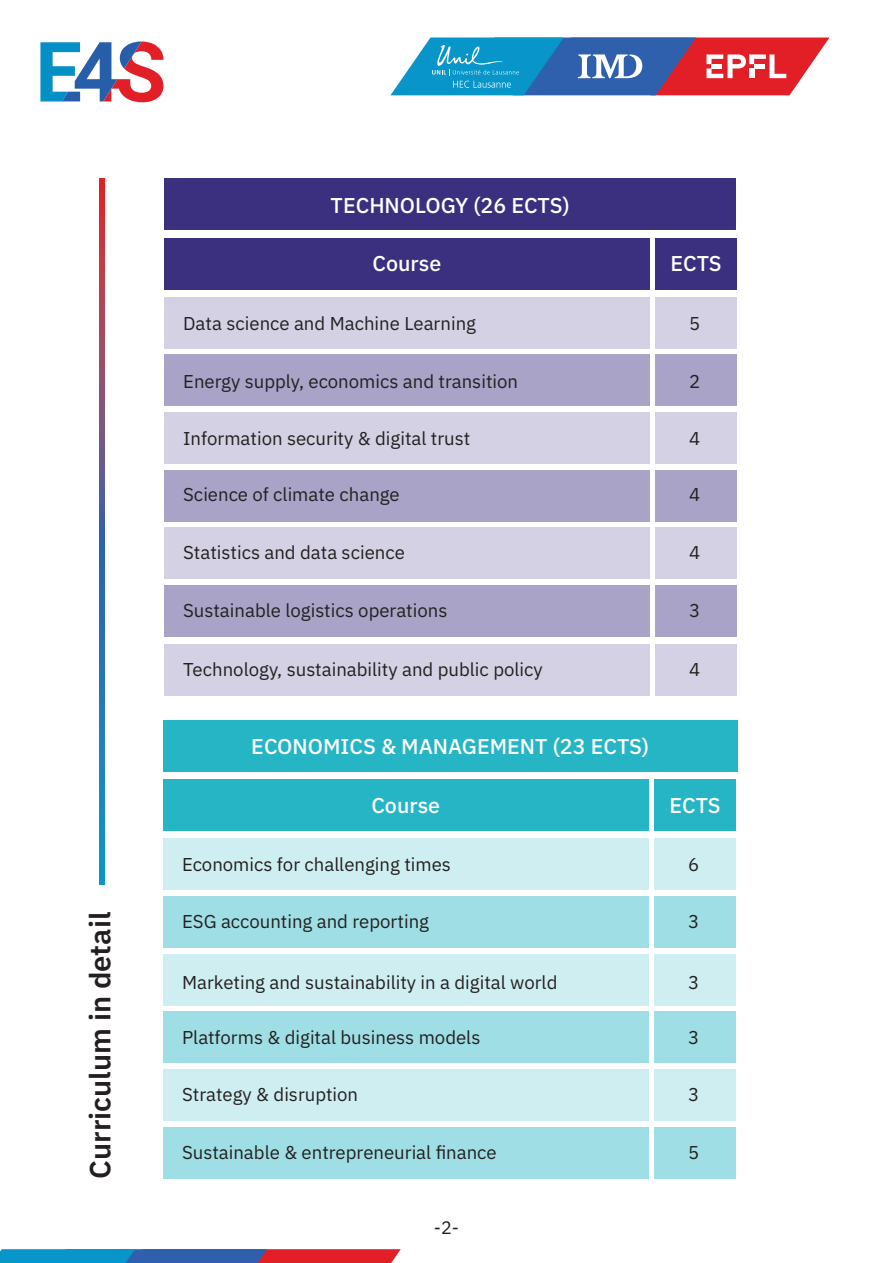
<style>
.page{position:relative;width:893px;height:1263px;background:#fff}
.page>*{position:absolute;margin:0;border:0;box-sizing:border-box;transform-origin:0 0}
.t1{font:600 29.1px "IBM Plex Sans";color:#231f20}
.t2{font:500 21.45px "IBM Plex Sans";color:#fff}
.t3{font:18.6px "IBM Plex Sans";color:#231f20}
.t4{font:18px "IBM Plex Sans";color:#231f20}
</style>
<div class="page">
<svg style="left:40px;top:41px;width:124px;height:61px"></svg>
<svg style="left:390px;top:38px;width:439px;height:57px;background:#77799e"></svg>
<svg style="left:0;top:1249px;width:401px;height:14px;background:#625e8a"></svg>
<div style="left:164px;top:238px;width:485px;height:52px;background:#3b2f80"></div>
<div style="left:164px;top:178px;width:572px;height:52px;background:#3b2f80"></div>
<div style="left:655px;top:238px;width:81px;height:52px;background:#3b2f80"></div>
<div style="left:164px;top:297px;width:485px;height:52px;background:#d3d1e3"></div>
<div style="left:164px;top:354px;width:485px;height:52px;background:#a8a3c7"></div>
<div style="left:164px;top:412px;width:485px;height:52px;background:#d3d1e3"></div>
<div style="left:164px;top:470px;width:485px;height:52px;background:#a8a3c7"></div>
<div style="left:164px;top:527px;width:485px;height:52px;background:#d3d1e3"></div>
<div style="left:164px;top:585px;width:485px;height:52px;background:#a8a3c7"></div>
<div style="left:655px;top:297px;width:81px;height:52px;background:#d3d1e3"></div>
<div style="left:655px;top:354px;width:81px;height:52px;background:#a8a3c7"></div>
<div style="left:655px;top:412px;width:81px;height:52px;background:#d3d1e3"></div>
<div style="left:655px;top:470px;width:81px;height:52px;background:#a8a3c7"></div>
<div style="left:655px;top:527px;width:81px;height:52px;background:#d3d1e3"></div>
<div style="left:655px;top:585px;width:81px;height:52px;background:#a8a3c7"></div>
<div style="left:164px;top:644px;width:485px;height:52px;background:#d3d1e3"></div>
<div style="left:655px;top:644px;width:81px;height:52px;background:#d3d1e3"></div>
<div style="left:163px;top:779px;width:485px;height:52px;background:#26b5c5"></div>
<div style="left:163px;top:720px;width:574px;height:52px;background:#26b5c5"></div>
<div style="left:654px;top:779px;width:81px;height:52px;background:#26b5c5"></div>
<div style="left:163px;top:838px;width:485px;height:52px;background:#cfeef2"></div>
<div style="left:163px;top:896px;width:485px;height:52px;background:#9fdee5"></div>
<div style="left:163px;top:954px;width:485px;height:52px;background:#cfeef2"></div>
<div style="left:163px;top:1011px;width:485px;height:52px;background:#9fdee5"></div>
<div style="left:163px;top:1069px;width:485px;height:52px;background:#cfeef2"></div>
<div style="left:163px;top:1127px;width:485px;height:52px;background:#9fdee5"></div>
<div style="left:654px;top:838px;width:81px;height:52px;background:#cfeef2"></div>
<div style="left:654px;top:896px;width:81px;height:52px;background:#9fdee5"></div>
<div style="left:654px;top:954px;width:81px;height:52px;background:#cfeef2"></div>
<div style="left:654px;top:1011px;width:81px;height:52px;background:#9fdee5"></div>
<div style="left:654px;top:1069px;width:81px;height:52px;background:#cfeef2"></div>
<div style="left:654px;top:1127px;width:81px;height:52px;background:#9fdee5"></div>
<svg style="left:99px;top:178px;width:6px;height:706px;background:#5c6190"></svg>
<h1 class="t1" style="left:77px;top:1179px;width:268px;rotate:-90deg">Curriculum in detail</h1>
<p class="t2" style="left:331px;top:188px;width:241px">TECHNOLOGY (26 ECTS)</p>
<p class="t2" style="left:372px;top:247px;width:70px">Course</p>
<p class="t2" style="left:670px;top:247px;width:53px">ECTS</p>
<p class="t3" style="left:183px;top:309px;width:294px">Data science and Machine Learning</p>
<p class="t3" style="left:689px;top:309px;width:13px">5</p>
<p class="t3" style="left:183px;top:367px;width:336px">Energy supply, economics and transition</p>
<p class="t3" style="left:689px;top:367px;width:13px">2</p>
<p class="t3" style="left:183px;top:424px;width:289px">Information security &amp; digital trust</p>
<p class="t3" style="left:689px;top:424px;width:13px">4</p>
<p class="t3" style="left:183px;top:481px;width:218px">Science of climate change</p>
<p class="t3" style="left:689px;top:481px;width:13px">4</p>
<p class="t3" style="left:183px;top:538px;width:223px">Statistics and data science</p>
<p class="t3" style="left:689px;top:538px;width:13px">4</p>
<p class="t3" style="left:183px;top:596px;width:266px">Sustainable logistics operations</p>
<p class="t3" style="left:689px;top:596px;width:13px">3</p>
<p class="t3" style="left:183px;top:655px;width:361px">Technology, sustainability and public policy</p>
<p class="t3" style="left:689px;top:655px;width:13px">4</p>
<p class="t2" style="left:251px;top:730px;width:399px">ECONOMICS &amp; MANAGEMENT (23 ECTS)</p>
<p class="t2" style="left:371px;top:788px;width:70px">Course</p>
<p class="t2" style="left:669px;top:788px;width:53px">ECTS</p>
<p class="t3" style="left:182px;top:850px;width:270px">Economics for challenging times</p>
<p class="t3" style="left:688px;top:850px;width:13px">6</p>
<p class="t3" style="left:182px;top:907px;width:248px">ESG accounting and reporting</p>
<p class="t3" style="left:688px;top:907px;width:13px">3</p>
<p class="t3" style="left:182px;top:968px;width:377px">Marketing and sustainability in a digital world</p>
<p class="t3" style="left:688px;top:968px;width:13px">3</p>
<p class="t3" style="left:182px;top:1023px;width:300px">Platforms &amp; digital business models</p>
<p class="t3" style="left:688px;top:1023px;width:13px">3</p>
<p class="t3" style="left:182px;top:1080px;width:178px">Strategy &amp; disruption</p>
<p class="t3" style="left:688px;top:1080px;width:13px">3</p>
<p class="t3" style="left:182px;top:1138px;width:316px">Sustainable &amp; entrepreneurial finance</p>
<p class="t3" style="left:688px;top:1138px;width:13px">5</p>
<p class="t4" style="left:434px;top:1214px;width:27px">-2-</p>
</div>
